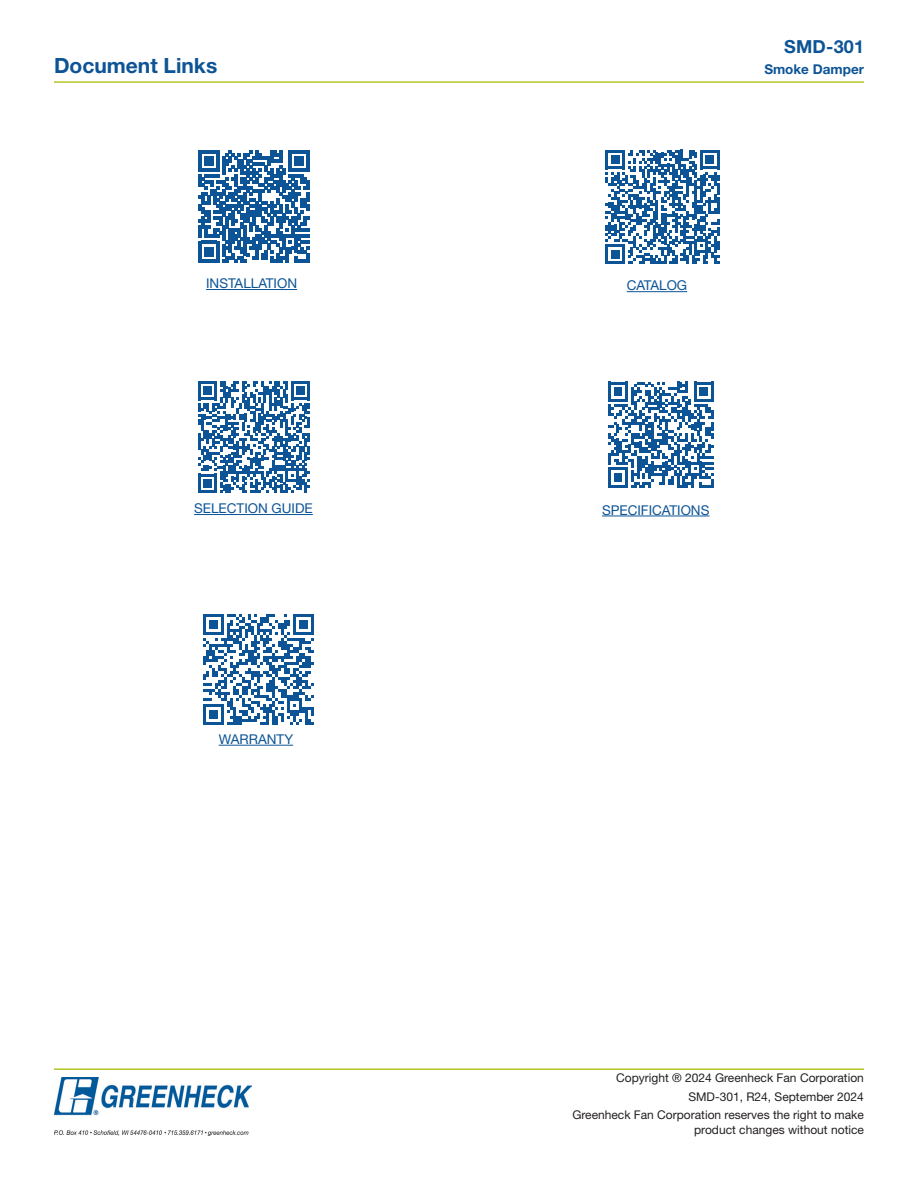
<style>
.page{position:relative;width:918px;height:1188px;background:#fff}
.page>*{position:absolute;margin:0;border:0;box-sizing:border-box;transform-origin:0 0}
.Subheading{font:700 21px "Helvetica Neue LT Std";color:#0d5496}
.t1{font:700 18px "Helvetica Neue LT Std";letter-spacing:.01em;color:#0d5496}
.Body{font:13.5px "Helvetica Neue LT Std";color:#0d5496}
.t2{font:700 13.5px "Helvetica Neue LT Std";color:#0d5496}
.t3{font:12px/18.8px "Helvetica Neue LT Std";color:#231f20;text-align:right}
</style>
<div class="page">
<hr style="left:602px;top:516px;width:107px;height:1px;background:#0d5496">
<hr style="left:627px;top:291px;width:60px;height:1px;background:#0d5496">
<hr style="left:206px;top:289px;width:91px;height:1px;background:#0d5496">
<hr style="left:219px;top:745px;width:74px;height:1px;background:#0d5496">
<hr style="left:194px;top:514px;width:119px;height:1px;background:#0d5496">
<svg style="left:198px;top:150px;width:112px;height:112px"></svg>
<svg style="left:608px;top:382px;width:106px;height:106px"></svg>
<svg style="left:606px;top:150px;width:113px;height:114px"></svg>
<svg style="left:198px;top:381px;width:112px;height:112px"></svg>
<svg style="left:203px;top:614px;width:111px;height:111px"></svg>
<hr style="left:54px;top:81px;width:810px;height:2px;background:#b5c527">
<hr style="left:54px;top:1068px;width:810px;height:2px;background:#b5c527">
<img style="left:54px;top:1078px;width:198px;height:57px">
<p class="Subheading" style="left:54px;top:53px;width:165px">Document Links</p>
<h2 class="t1" style="left:784px;top:36px;width:81px">SMD-301</h2>
<p class="t2" style="left:764px;top:61px;width:101px">Smoke Damper</p>
<p class="Body" style="left:206px;top:275px;width:93px">INSTALLATION</p>
<p class="Body" style="left:627px;top:277px;width:62px">CATALOG</p>
<p class="Body" style="left:194px;top:500px;width:120px">SELECTION GUIDE</p>
<p class="Body" style="left:602px;top:502px;width:109px">SPECIFICATIONS</p>
<p class="Body" style="left:219px;top:731px;width:76px">WARRANTY</p>
<p class="t3" style="left:572px;top:1068px;width:293px">Copyright ® 2024 Greenheck Fan Corporation<br>SMD-301, R24, September 2024<br>Greenheck Fan Corporation reserves the right to make</p>
<p class="t3" style="left:694px;top:1120px;width:171px">product changes without notice</p>
</div>
